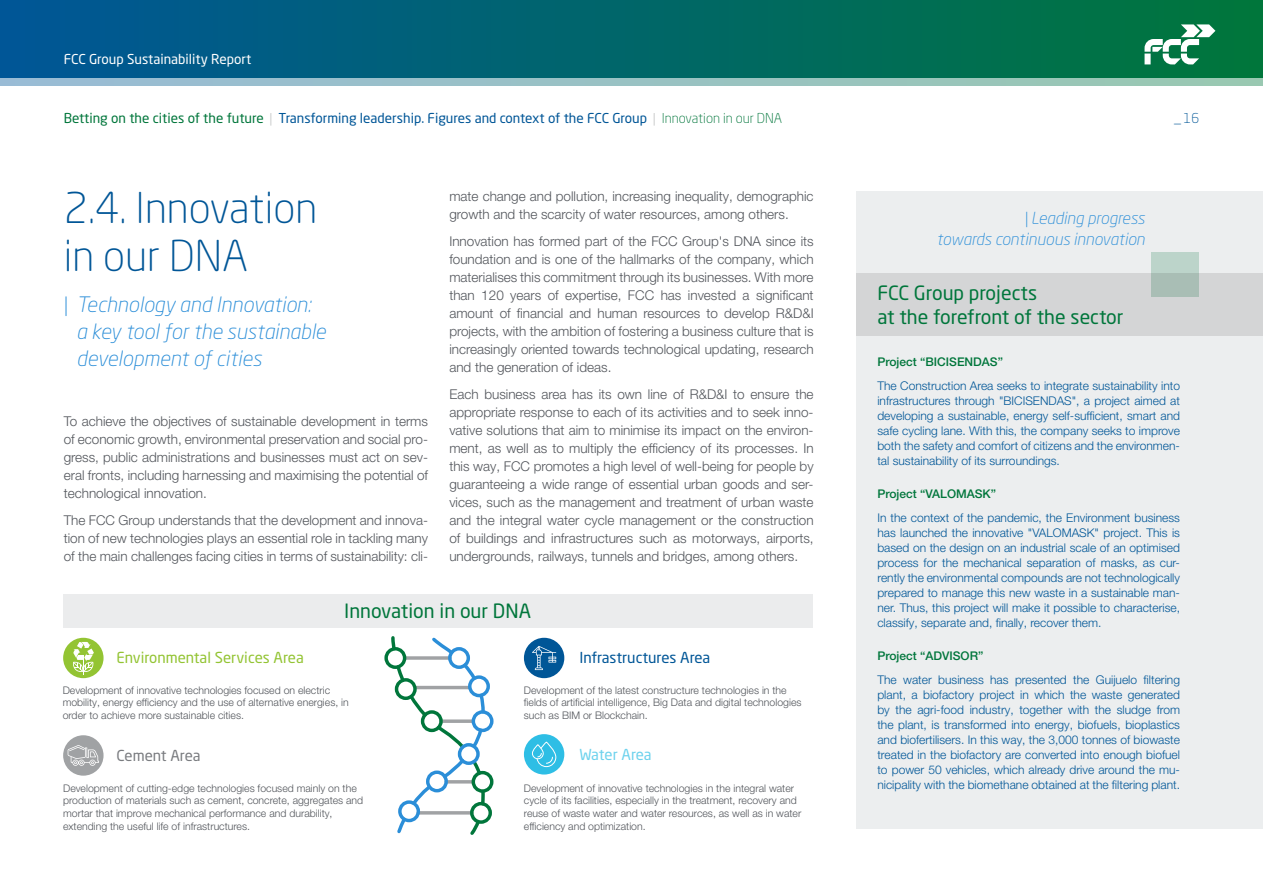
<style>
.page{position:relative;width:1263px;height:893px;background:#fff}
.page>*{position:absolute;margin:0;border:0;box-sizing:border-box;transform-origin:0 0}
.Titulo_informe_2_202{font:300 42px/48px "Neo Sans Std";color:#005697}
.Titulo_informe_2_202-2{font:italic 300 21px/27px "Neo Sans Std";color:#2b8ed8}
.Ladillo_2021{font:19.5px/24px "Neo Sans Std";color:#00763b}
.Ladillo_2021-2{font:italic 300 16.5px/21px "Neo Sans Std";color:#2b8ed8;text-align:right}
.t1{font:15px "Neo Sans Std";color:#93c433}
.t2{font:15px "Neo Sans Std";color:#005697}
.t3{font:15px "Neo Sans Std";color:#7a7c80}
.t4{font:15px "Neo Sans Std";color:#6dd2ed}
.Texto_general_2021{font:300 13.5px/18px "Helvetica Neue LT Pro";color:#52555b;text-align:justify}
.t5{font:13.5px "Neo Sans Std";color:#005697}
.t6{font:13.5px "Neo Sans Std";color:#fff}
.t7{font:300 13.5px "Neo Sans Std";color:#005697}
.Tabla_general_2021{font:300 12px/15px "Helvetica Neue LT Pro";color:#005697;text-align:justify}
.Tabla_general_2021-2{font:500 12px "Helvetica Neue LT Pro";color:#00763b}
.t8{font:300 10.5px/12.8px "Helvetica Neue LT Pro";color:#52555b}
.s1{color:#00763b}
.s2{font-weight:300;color:#afb1b1}
.s3{font-weight:300;color:#00763b}
.s4{font-style:normal}
</style>
<div class="page">
<div style="left:0;top:0;width:1263px;height:85px;background:linear-gradient(to right,#035898,#05793e)"></div>
<svg style="left:0;top:79px;width:1263px;height:6px;background:#99c1c3"></svg>
<svg style="left:1144px;top:24px;width:71px;height:40px"></svg>
<div style="left:856px;top:191px;width:407px;height:638px;background:#eceeef"></div>
<div style="left:856px;top:273px;width:407px;height:62px;background:#d4d5d6"></div>
<svg style="left:408px;top:656px;width:21px;height:4px"></svg>
<hr style="left:416px;top:686px;width:53px;height:3px;background:#a0a2a4">
<svg style="left:429px;top:637px;width:48px;height:46px"></svg>
<div style="left:468px;top:675px;width:22px;height:22px;border:3px solid #2b8ed8;border-radius:50%"></div>
<div style="left:472px;top:710px;width:21px;height:22px;border:3px solid #2b8ed8;border-radius:50%"></div>
<div style="left:448px;top:647px;width:22px;height:22px;border:3px solid #2b8ed8;border-radius:50%"></div>
<div style="left:395px;top:678px;width:22px;height:22px;border:3px solid #00763b;border-radius:50%"></div>
<svg style="left:384px;top:636px;width:24px;height:49px"></svg>
<div style="left:472px;top:771px;width:21px;height:22px;border:3px solid #00763b;border-radius:50%"></div>
<svg style="left:395px;top:691px;width:91px;height:144px"></svg>
<div style="left:470px;top:802px;width:22px;height:22px;border:3px solid #00763b;border-radius:50%"></div>
<div style="left:63px;top:594px;width:749px;height:34px;background:#ebeced"></div>
<div style="left:524px;top:638px;width:40px;height:40px;background:#005697;border-radius:50%"></div>
<svg style="left:532px;top:646px;width:24px;height:24px"></svg>
<div style="left:63px;top:735px;width:41px;height:41px;background:#a0a2a4;border-radius:50%"></div>
<svg style="left:68px;top:745px;width:31px;height:21px"></svg>
<div style="left:524px;top:734px;width:40px;height:40px;background:#2ebee5;border-radius:50%"></div>
<div style="left:532px;top:744px;width:12px;height:15px;border:1px solid #fff;border-radius:5px"></div>
<svg style="left:536px;top:742px;width:21px;height:25px"></svg>
<div style="left:63px;top:638px;width:41px;height:40px;background:#93c433;border-radius:50%"></div>
<svg style="left:73px;top:642px;width:21px;height:32px"></svg>
<div style="left:1151px;top:252px;width:48px;height:45px;background:linear-gradient(to right,#b2c8bf,#b2c8bf)"></div>
<p class="t6" style="left:64px;top:51px;width:189px">FCC Group Sustainability Report</p>
<p class="t5" style="left:64px;top:110px;width:720px"><span class="s1">Betting on the cities of the future</span> <span class="s2">|</span> Transforming leadership. Figures and context of the FCC Group <span class="s2">|</span> <span class="s3">Innovation in our DNA</span></p>
<p class="Titulo_informe_2_202" style="left:64px;top:184px;width:255px">2.4. Innovation in our DNA</p>
<p class="Titulo_informe_2_202-2" style="left:77px;top:291px;width:251px;text-indent:-13px"><span class="s4">|</span> Technology and Innovation: a key tool for the sustainable development of cities</p>
<p class="Texto_general_2021" style="left:64px;top:412px;width:366px">To achieve the objectives of sustainable development in terms of economic growth, environmental preservation and social pro&shy;gress, public administrations and businesses must act on sev&shy;eral fronts, including harnessing and maximising the potential of technological innovation.</p>
<p class="Texto_general_2021" style="left:64px;top:511px;width:366px">The FCC Group understands that the development and innova&shy;tion of new technologies plays an essential role in tackling many of the main challenges facing cities in terms of sustainability: cli-</p>
<p class="Texto_general_2021" style="left:449px;top:187px;width:366px">mate change and pollution, increasing inequality, demographic growth and the scarcity of water resources, among others.</p>
<p class="Texto_general_2021" style="left:449px;top:232px;width:366px">Innovation has formed part of the FCC Group's DNA since its foundation and is one of the hallmarks of the company, which materialises this commitment through its businesses. With more than 120 years of expertise, FCC has invested a significant amount of financial and human resources to develop R&amp;D&amp;I projects, with the ambition of fostering a business culture that is increasingly oriented towards technological updating, research and the generation of ideas.</p>
<p class="Texto_general_2021" style="left:449px;top:385px;width:366px">Each business area has its own line of R&amp;D&amp;I to ensure the appropriate response to each of its activities and to seek inno&shy;vative solutions that aim to minimise its impact on the environ&shy;ment, as well as to multiply the efficiency of its processes. In this way, FCC promotes a high level of well-being for people by guaranteeing a wide range of essential urban goods and ser&shy;vices, such as the management and treatment of urban waste and the integral water cycle management or the construction of buildings and infrastructures such as motorways, airports, undergrounds, railways, tunnels and bridges, among others.</p>
<p class="t1" style="left:116px;top:649px;width:189px">Environmental Services Area</p>
<p class="Ladillo_2021" style="left:344px;top:598px;width:188px">Innovation in our DNA</p>
<p class="t2" style="left:579px;top:649px;width:133px">Infrastructures Area</p>
<p class="t8" style="left:63px;top:683px;width:288px">Development of innovative technologies focused on electric mobility, energy efficiency and the use of alternative energies, in order to achieve more sustainable cities.</p>
<p class="t8" style="left:524px;top:683px;width:279px">Development of the latest constructure technologies in the fields of artificial intelligence, Big Data and digital technologies such as BIM or Blockchain.</p>
<p class="t3" style="left:116px;top:746px;width:86px">Cement Area</p>
<p class="t4" style="left:579px;top:745px;width:74px">Water Area</p>
<p class="t8" style="left:63px;top:781px;width:302px">Development of cutting-edge technologies focused mainly on the production of materials such as cement, concrete, aggregates and mortar that improve mechanical performance and durability, extending the useful life of infrastructures.</p>
<p class="t8" style="left:524px;top:781px;width:279px">Development of innovative technologies in the integral water cycle of its facilities, especially in the treatment, recovery and reuse of waste water and water resources, as well as in water efficiency and optimization.</p>
<p class="t7" style="left:1174px;top:110px;width:26px">_ 16</p>
<p class="Ladillo_2021-2" style="left:936px;top:208px;width:210px">| Leading progress<br>towards continuous innovation</p>
<p class="Ladillo_2021" style="left:877px;top:280px;width:248px">FCC Group projects<br>at the forefront of the sector</p>
<p class="Tabla_general_2021-2" style="left:877px;top:354px;width:127px">Project “BICISENDAS”</p>
<p class="Tabla_general_2021" style="left:877px;top:378px;width:304px">The Construction Area seeks to integrate sustainability into infrastructures through "BICISENDAS", a project aimed at developing a sustainable, energy self-sufficient, smart and safe cycling lane. With this, the company seeks to improve both the safety and comfort of citizens and the environmen&shy;tal sustainability of its surroundings.</p>
<p class="Tabla_general_2021-2" style="left:877px;top:486px;width:120px">Project “VALOMASK”</p>
<p class="Tabla_general_2021" style="left:877px;top:510px;width:304px">In the context of the pandemic, the Environment business has launched the innovative "VALOMASK" project. This is based on the design on an industrial scale of an optimised process for the mechanical separation of masks, as cur&shy;rently the environmental compounds are not technologically prepared to manage this new waste in a sustainable man&shy;ner. Thus, this project will make it possible to characterise, classify, separate and, finally, recover them.</p>
<p class="Tabla_general_2021-2" style="left:877px;top:648px;width:108px">Project “ADVISOR”</p>
<p class="Tabla_general_2021" style="left:877px;top:672px;width:304px">The water business has presented the Guijuelo filtering plant, a biofactory project in which the waste generated by the agri-food industry, together with the sludge from the plant, is transformed into energy, biofuels, bioplastics and biofertilisers. In this way, the 3,000 tonnes of biowaste treated in the biofactory are converted into enough biofuel to power 50 vehicles, which already drive around the mu&shy;nicipality with the biomethane obtained at the filtering plant.</p>
</div>
